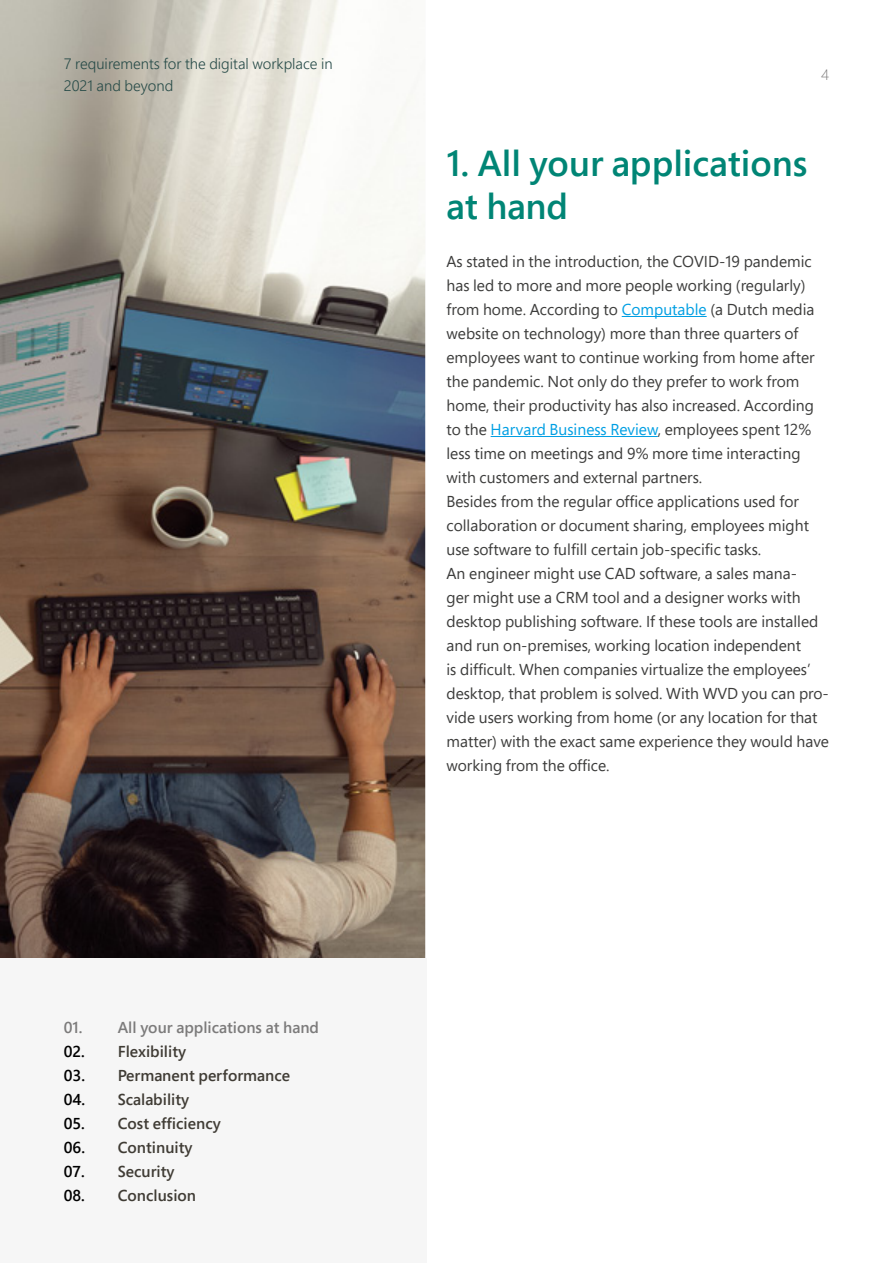
<style>
.page{position:relative;width:893px;height:1263px;background:#fff}
.page>*{position:absolute;margin:0;border:0;box-sizing:border-box;transform-origin:0 0}
.t1{font:600 36px/43.2px "Segoe Pro";color:#008575}
.t2{font:15.75px/24px "Segoe Pro";color:#3c3c3b}
.t3{font:600 15.75px/24px "Segoe Pro";color:#403c35}
.t4{font:600 15.75px "Segoe Pro";color:#7c7b7b}
.t5{font:300 15px/22.5px "Segoe Pro";color:#274b48}
.t6{font:300 15px "Segoe Pro";color:#7c7b7b}
.s1{color:#000}
.s2{color:#009fe3}
</style>
<div class="page">
<img style="left:0;top:0;width:425px;height:958px">
<hr style="left:622px;top:316px;width:85px;height:1px;background:#009fe3">
<hr style="left:491px;top:436px;width:167px;height:1px;background:#009fe3">
<div style="left:0;top:959px;width:426px;height:304px;background:#f6f6f6"></div>
<p class="t5" style="left:64px;top:52px;width:270px">7 requirements for the digital workplace in<br>2021 and beyond</p>
<p class="t4" style="left:64px;top:1016px;width:257px">01. All your applications at hand</p>
<p class="t3" style="left:64px;top:1039px;width:124px"><span class="s1">02.</span> Flexibility</p>
<p class="t3" style="left:64px;top:1063px;width:228px"><span class="s1">03.</span> Permanent performance</p>
<p class="t3" style="left:64px;top:1087px;width:127px"><span class="s1">04.</span> Scalability<br><span class="s1">05.</span></p>
<p class="t3" style="left:118px;top:1111px;width:105px">Cost efficiency</p>
<p class="t3" style="left:64px;top:1135px;width:130px"><span class="s1">06.</span> Continuity</p>
<p class="t3" style="left:64px;top:1159px;width:112px"><span class="s1">07.</span> Security</p>
<p class="t3" style="left:64px;top:1183px;width:134px"><span class="s1">08.</span> Conclusion</p>
<p class="t6" style="left:821px;top:64px;width:9px">4</p>
<h1 class="t1" style="left:446px;top:141px;width:363px">1. All your applications at hand</h1>
<p class="t2" style="left:446px;top:249px;width:384px">As stated in the introduction, the COVID-19 pandemic has led to more and more people working (regularly) from home. According to <span class="s2">Computable</span> (a Dutch media website on technology) more than three quarters of employees want to continue working from home after the pandemic. Not only do they prefer to work from home, their productivity has also increased. According to the <span class="s2">Harvard Business Review</span>, employees spent 12% less time on meetings and 9% more time interacting with customers and external partners.<br>Besides from the regular office applications used for collaboration or document sharing, employees might use software to fulfill certain job-specific tasks.<br>An engineer might use CAD software, a sales mana-<br>ger might use a CRM tool and a designer works with desktop publishing software. If these tools are installed and run on-premises, working location independent<br>is difficult. When companies virtualize the employees’ desktop, that problem is solved. With WVD you can pro&shy;vide users working from home (or any location for that matter) with the exact same experience they would have working from the office.</p>
</div>
